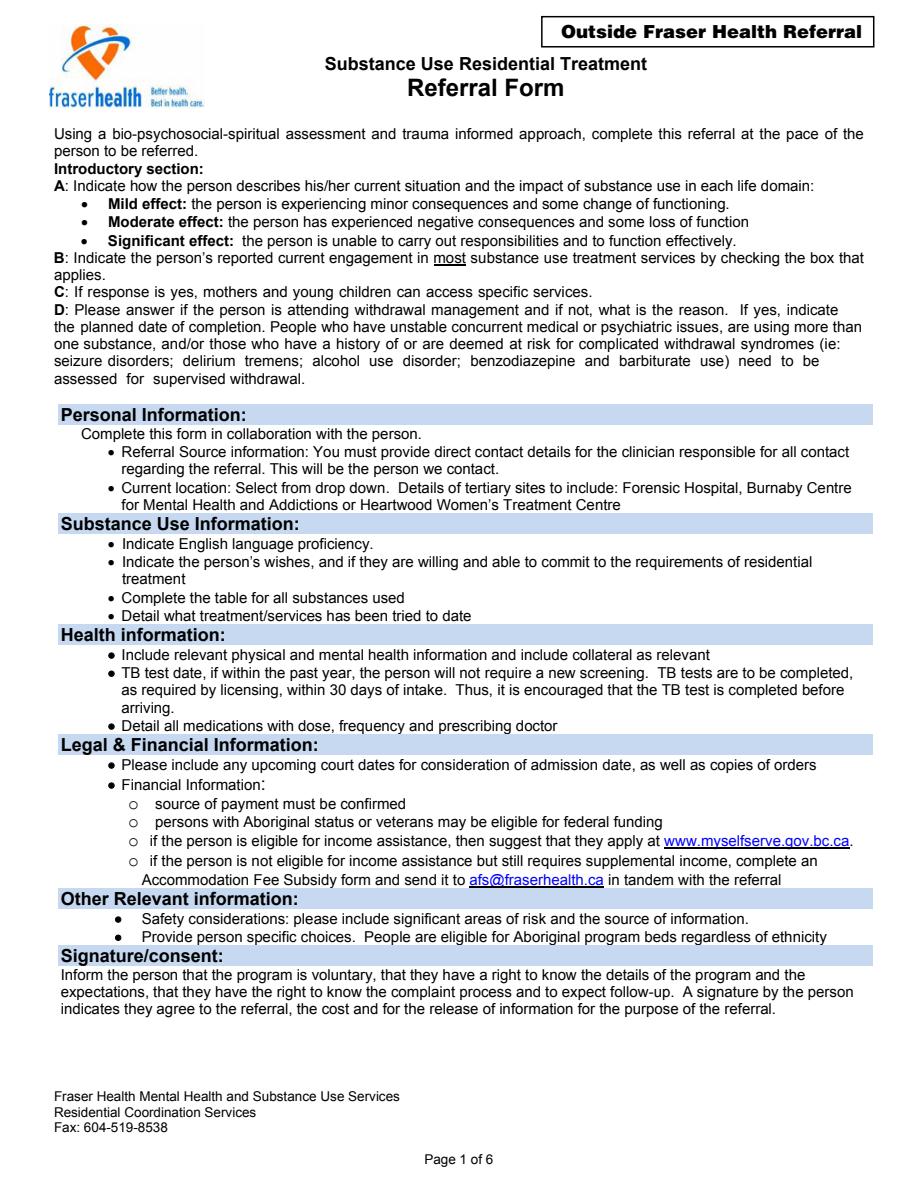
<style>
.page{position:relative;width:918px;height:1188px;background:#fff}
.page>*{position:absolute;margin:0;border:0;box-sizing:border-box;transform-origin:0 0}
.t1{font:700 24px "Arial";color:#000}
.t2{font:700 18px "Arial";color:#000}
.t3{font:900 18px "Helvetica";color:#000}
.t4{font:15px/17.2px "Arial";color:#000}
.t5{font:13.5px/15.5px "Arial";color:#000}
.s1{font-weight:700}
.s2{font-size:18px}
.s3{font-family:"Courier New";font-size:18px}
.s4{color:#00f}
</style>
<div class="page">
<img style="left:50px;top:24px;width:155px;height:83px">
<div style="left:58px;top:404px;width:815px;height:21px;background:#c6d9f1"></div>
<div style="left:58px;top:513px;width:815px;height:21px;background:#c6d9f1"></div>
<div style="left:58px;top:624px;width:815px;height:21px;background:#c6d9f1"></div>
<svg style="left:108px;top:653px;width:6px;height:6px"></svg>
<svg style="left:108px;top:671px;width:6px;height:6px"></svg>
<svg style="left:108px;top:724px;width:6px;height:6px"></svg>
<div style="left:58px;top:734px;width:815px;height:21px;background:#c6d9f1"></div>
<svg style="left:108px;top:763px;width:6px;height:6px"></svg>
<svg style="left:108px;top:783px;width:6px;height:6px"></svg>
<hr style="left:664px;top:847px;width:185px;height:1px;background:#000">
<hr style="left:469px;top:886px;width:135px;height:1px;background:#000">
<div style="left:58px;top:888px;width:815px;height:21px;background:#c6d9f1"></div>
<svg style="left:115px;top:917px;width:6px;height:6px"></svg>
<svg style="left:115px;top:935px;width:6px;height:6px"></svg>
<div style="left:58px;top:945px;width:815px;height:21px;background:#c6d9f1"></div>
<hr style="left:434px;top:265px;width:32px;height:1px;background:#000">
<div style="left:541px;top:16px;width:333px;height:32px;border:2px solid #000"></div>
<p class="t3" style="left:561px;top:20px;width:302px">Outside Fraser Health Referral</p>
<p class="t2" style="left:325px;top:51px;width:324px">Substance Use Residential Treatment</p>
<h1 class="t1" style="left:407px;top:72px;width:159px">Referral Form</h1>
<p class="t4" style="left:54px;top:125px;width:811px">Using a bio-psychosocial-spiritual assessment and trauma informed approach, complete this referral at the pace of the person to be referred.</p>
<p class="t4" style="left:54px;top:160px;width:762px"><span class="s1">Introductory section:<br>A</span>: Indicate how the person describes his/her current situation and the impact of substance use in each life domain:</p>
<p class="t4" style="left:81px;top:195px;width:650px">• <span class="s1">Mild effect:</span> the person is experiencing minor consequences and some change of functioning.</p>
<p class="t4" style="left:81px;top:214px;width:670px">• <span class="s1">Moderate effect:</span> the person has experienced negative consequences and some loss of function</p>
<p class="t4" style="left:54px;top:232px;width:812px;text-indent:27px">• <span class="s1">Significant effect:</span> the person is unable to carry out responsibilities and to function effectively.<br><span class="s1">B</span>: Indicate the person’s reported current engagement in most substance use treatment services by checking the box that applies.<br><span class="s1">C</span>: If response is yes, mothers and young children can access specific services.<br><span class="s1">D</span>: Please answer if the person is attending withdrawal management and if not, what is the reason. If yes, indicate<br>the planned date of completion. People who have unstable concurrent medical or psychiatric issues, are using more than one substance, and/or those who have a history of or are deemed at risk for complicated withdrawal syndromes (ie: seizure disorders; delirium tremens; alcohol use disorder; benzodiazepine and barbiturate use) need to be assessed for supervised withdrawal.</p>
<p class="t2" style="left:61px;top:403px;width:188px">Personal Information:</p>
<p class="t4" style="left:81px;top:425px;width:343px">Complete this form in collaboration with the person.</p>
<p class="t4" style="left:121px;top:443px;width:729px;text-indent:-13px">• Referral Source information: You must provide direct contact details for the clinician responsible for all contact regarding the referral. This will be the person we contact.</p>
<p class="t4" style="left:121px;top:479px;width:732px;text-indent:-13px">• Current location: Select from drop down. Details of tertiary sites to include: Forensic Hospital, Burnaby Centre for Mental Health and Addictions or Heartwood Women’s Treatment Centre</p>
<p class="t2" style="left:61px;top:512px;width:241px">Substance Use Information:</p>
<p class="t4" style="left:108px;top:535px;width:267px">• Indicate English language proficiency.</p>
<p class="t4" style="left:122px;top:553px;width:692px;text-indent:-14px">• Indicate the person’s wishes, and if they are willing and able to commit to the requirements of residential treatment</p>
<p class="t4" style="left:108px;top:589px;width:298px">• Complete the table for all substances used</p>
<p class="t4" style="left:108px;top:607px;width:365px">• Detail what treatment/services has been tried to date</p>
<p class="t2" style="left:61px;top:623px;width:167px">Health information:</p>
<p class="t4" style="left:108px;top:646px;width:603px">• Include relevant physical and mental health information and include collateral as relevant</p>
<p class="t4" style="left:121px;top:664px;width:733px;text-indent:-13px">• TB test date, if within the past year, the person will not require a new screening. TB tests are to be completed, as required by licensing, within 30 days of intake. Thus, it is encouraged that the TB test is completed before arriving.</p>
<p class="t4" style="left:108px;top:717px;width:451px">• Detail all medications with dose, frequency and prescribing doctor</p>
<p class="t2" style="left:61px;top:733px;width:260px">Legal &amp; Financial Information:</p>
<p class="t4" style="left:108px;top:756px;width:710px">• Please include any upcoming court dates for consideration of admission date, as well as copies of orders</p>
<p class="t4" style="left:128px;top:775px;width:727px;line-height:18.6px;text-indent:-20px">• Financial Information<span class="s2">:<br></span><span class="s3">o</span> source of payment must be confirmed<br><span class="s3">o</span> persons with Aboriginal status or veterans may be eligible for federal funding<br><span class="s3">o</span> if the person is eligible for income assistance, then suggest that they apply at <span class="s4">www.myselfserve.gov.bc.ca</span>.</p>
<p class="t4" style="left:142px;top:851px;width:678px;line-height:18.8px;text-indent:-13px"><span class="s3">o</span> if the person is not eligible for income assistance but still requires supplemental income, complete an<br>Accommodation Fee Subsidy form and send it to <span class="s4">afs@fraserhealth.ca</span> in tandem with the referral</p>
<p class="t2" style="left:61px;top:887px;width:239px">Other Relevant information:</p>
<p class="t4" style="left:115px;top:910px;width:636px">• Safety considerations: please include significant areas of risk and the source of information.</p>
<p class="t4" style="left:115px;top:928px;width:714px">• Provide person specific choices. People are eligible for Aboriginal program beds regardless of ethnicity</p>
<p class="t2" style="left:61px;top:944px;width:165px">Signature/consent:</p>
<p class="t4" style="left:61px;top:966px;width:795px">Inform the person that the program is voluntary, that they have a right to know the details of the program and the expectations, that they have the right to know the complaint process and to expect follow-up. A signature by the person indicates they agree to the referral, the cost and for the release of information for the purpose of the referral.</p>
<p class="t5" style="left:54px;top:1089px;width:347px">Fraser Health Mental Health and Substance Use Services<br>Residential Coordination Services<br>Fax: 604-519-8538</p>
<p class="t5" style="left:424px;top:1151px;width:70px">Page 1 of 6</p>
</div>
